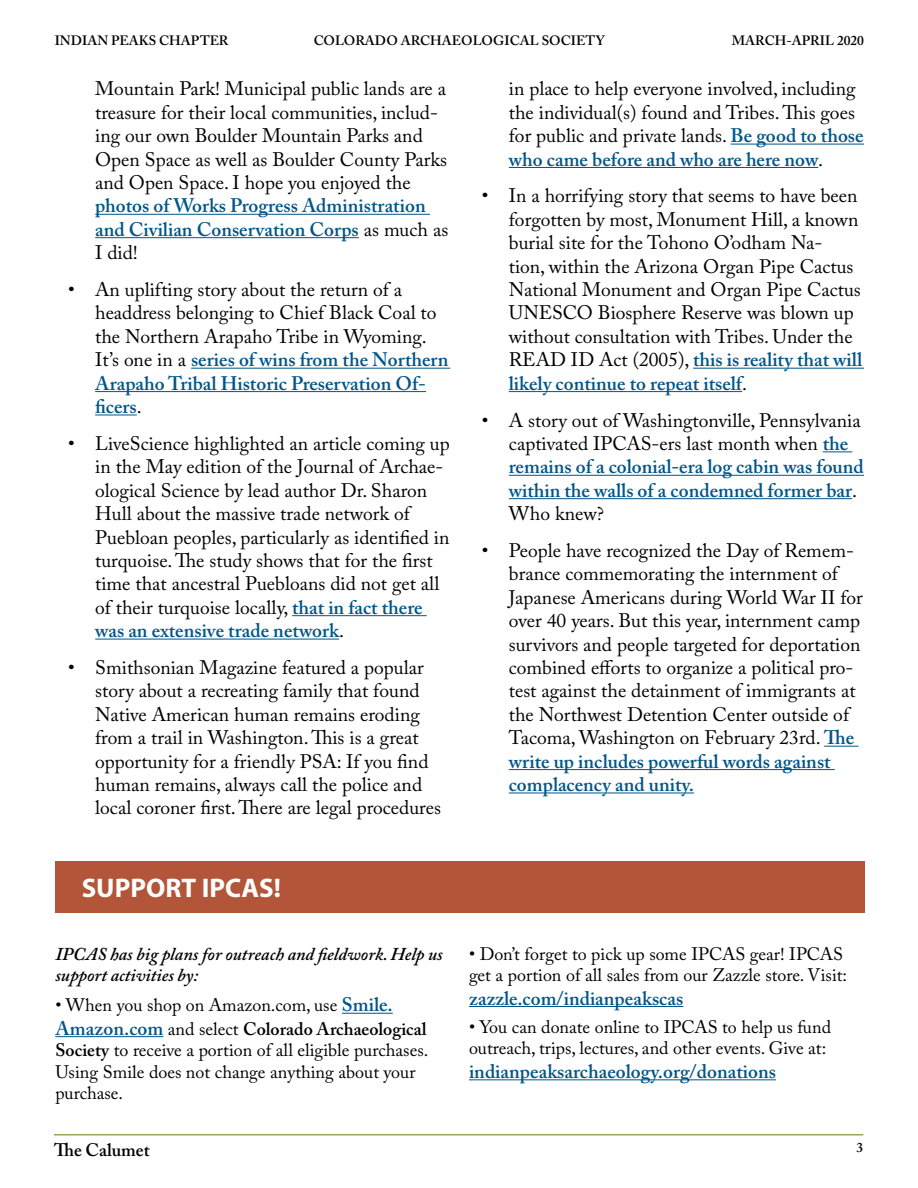
<style>
.page{position:relative;width:918px;height:1188px;background:#fff}
.page>*{position:absolute;margin:0;border:0;box-sizing:border-box;transform-origin:0 0}
.t1{font:700 27px "Myriad Pro";color:#fff}
.t2{font:19.5px/23.4px "Adobe Caslon Pro";color:#000}
.t3{font:600 19.5px/23.4px "Adobe Caslon Pro";color:#005689}
.t4{font:18px/21.6px "Adobe Caslon Pro";color:#000}
.t5{font:italic 600 18px/21.6px "Adobe Caslon Pro";color:#000}
.t6{font:600 18px "Adobe Caslon Pro";color:#000}
.t7{font:600 13.5px "Adobe Caslon Pro";color:#000}
.s1{font-weight:400;color:#000}
.s2{font-weight:600;color:#005689}
.s3{font-weight:600;font-size:19.5px;color:#005689}
.s4{font-weight:600}
</style>
<div class="page">
<hr style="left:54px;top:1134px;width:809px;height:1px;background:#91a956">
<hr style="left:95px;top:214px;width:335px;height:1px;background:#005689">
<hr style="left:95px;top:237px;width:264px;height:1px;background:#005689">
<hr style="left:191px;top:368px;width:259px;height:1px;background:#005689">
<hr style="left:95px;top:391px;width:331px;height:1px;background:#005689">
<hr style="left:95px;top:414px;width:42px;height:1px;background:#005689">
<hr style="left:292px;top:615px;width:135px;height:1px;background:#005689">
<hr style="left:95px;top:639px;width:244px;height:1px;background:#005689">
<hr style="left:731px;top:144px;width:133px;height:1px;background:#005689">
<hr style="left:509px;top:167px;width:309px;height:1px;background:#005689">
<hr style="left:693px;top:368px;width:171px;height:1px;background:#005689">
<hr style="left:509px;top:391px;width:233px;height:1px;background:#005689">
<svg style="left:823px;top:451px;width:29px;height:1px"></svg>
<hr style="left:509px;top:475px;width:355px;height:1px;background:#005689">
<hr style="left:509px;top:498px;width:343px;height:1px;background:#005689">
<hr style="left:824px;top:746px;width:35px;height:1px;background:#005689">
<hr style="left:509px;top:769px;width:326px;height:1px;background:#005689">
<hr style="left:509px;top:792px;width:185px;height:1px;background:#005689">
<hr style="left:342px;top:1013px;width:51px;height:1px;background:#005689">
<hr style="left:55px;top:1036px;width:108px;height:1px;background:#005689">
<hr style="left:469px;top:1006px;width:214px;height:1px;background:#005689">
<hr style="left:469px;top:1079px;width:307px;height:1px;background:#005689">
<div style="left:55px;top:861px;width:810px;height:52px;background:#b25538"></div>
<p class="t7" style="left:55px;top:33px;width:175px">INDIAN PEAKS CHAPTER</p>
<p class="t7" style="left:314px;top:33px;width:293px">COLORADO ARCHAEOLOGICAL SOCIETY</p>
<p class="t7" style="left:732px;top:33px;width:134px">MARCH-APRIL 2020</p>
<p class="t2" style="left:95px;top:77px;width:353px">Mountain Park! Municipal public lands are a treasure for their local communities, includ&shy;ing our own Boulder Mountain Parks and Open Space as well as Boulder County Parks and Open Space. I hope you enjoyed the</p>
<p class="t3" style="left:95px;top:194px;width:355px">photos of Works Progress Administration and Civilian Conservation Corps <span class="s1">as much as<br>I did!</span></p>
<p class="t2" style="left:95px;top:278px;width:355px;text-indent:-27px">• An uplifting story about the return of a headdress belonging to Chief Black Coal to the Northern Arapaho Tribe in Wyoming.<br>It’s one in a <span class="s2">series of wins from the Northern Arapaho Tribal Historic Preservation Of&shy;ficers</span>.</p>
<p class="t2" style="left:95px;top:431px;width:356px;text-indent:-27px">• LiveScience highlighted an article coming up in the May edition of the Journal of Archae&shy;ological Science by lead author Dr. Sharon Hull about the massive trade network of Puebloan peoples, particularly as identified in turquoise. The study shows that for the first time that ancestral Puebloans did not get all of their turquoise locally, <span class="s2">that in fact there was an extensive trade network</span>.</p>
<p class="t2" style="left:95px;top:656px;width:347px;text-indent:-27px">• Smithsonian Magazine featured a popular story about a recreating family that found Native American human remains eroding from a trail in Washington. This is a great opportunity for a friendly PSA: If you find human remains, always call the police and local coroner first. There are legal procedures</p>
<p class="t2" style="left:509px;top:77px;width:356px">in place to help everyone involved, including the individual(s) found and Tribes. This goes for public and private lands. <span class="s2">Be good to those who came before and who are here now</span>.</p>
<p class="t2" style="left:509px;top:184px;width:355px;text-indent:-27px">• In a horrifying story that seems to have been forgotten by most, Monument Hill, a known burial site for the Tohono O’odham Na&shy;tion, within the Arizona Organ Pipe Cactus National Monument and Organ Pipe Cactus UNESCO Biosphere Reserve was blown up without consultation with Tribes. Under the READ ID Act (2005), <span class="s2">this is reality that will likely continue to repeat itself</span>.</p>
<p class="t2" style="left:509px;top:408px;width:357px;text-indent:-27px">• A story out of Washingtonville, Pennsylvania captivated IPCAS-ers last month when <span class="s2">the remains of a colonial-era log cabin was found within the walls of a condemned former bar</span>.<br>Who knew?</p>
<p class="t2" style="left:509px;top:539px;width:356px;text-indent:-27px">• People have recognized the Day of Remem&shy;brance commemorating the internment of Japanese Americans during World War II for over 40 years. But this year, internment camp survivors and people targeted for deportation combined efforts to organize a political pro&shy;test against the detainment of immigrants at the Northwest Detention Center outside of Tacoma, Washington on February 23rd. <span class="s2">The write up includes powerful words against complacency and unity.</span></p>
<h1 class="t1" style="left:82px;top:870px;width:201px">SUPPORT IPCAS!</h1>
<p class="t5" style="left:55px;top:943px;width:389px">IPCAS has big plans for outreach and fieldwork. Help us support activities by:</p>
<p class="t4" style="left:55px;top:993px;width:373px;line-height:23.4px">• When you shop on Amazon.com, use <span class="s3">Smile.<br>Amazon.com</span> and select <span class="s4">Colorado Archaeological</span></p>
<p class="t4" style="left:55px;top:1039px;width:374px"><span class="s4">Society</span> to receive a portion of all eligible purchases.<br>Using Smile does not change anything about your purchase.</p>
<p class="t4" style="left:469px;top:943px;width:380px">• Don’t forget to pick up some IPCAS gear! IPCAS get a portion of all sales from our Zazzle store. Visit:</p>
<p class="t3" style="left:469px;top:986px;width:216px">zazzle.com/indianpeakscas</p>
<p class="t4" style="left:469px;top:1016px;width:364px">• You can donate online to IPCAS to help us fund outreach, trips, lectures, and other events. Give at:</p>
<p class="t3" style="left:469px;top:1059px;width:309px">indianpeaksarchaeology.org/donations</p>
<p class="t6" style="left:54px;top:1139px;width:97px">The Calumet</p>
<p class="t7" style="left:857px;top:1140px;width:8px">3</p>
</div>
